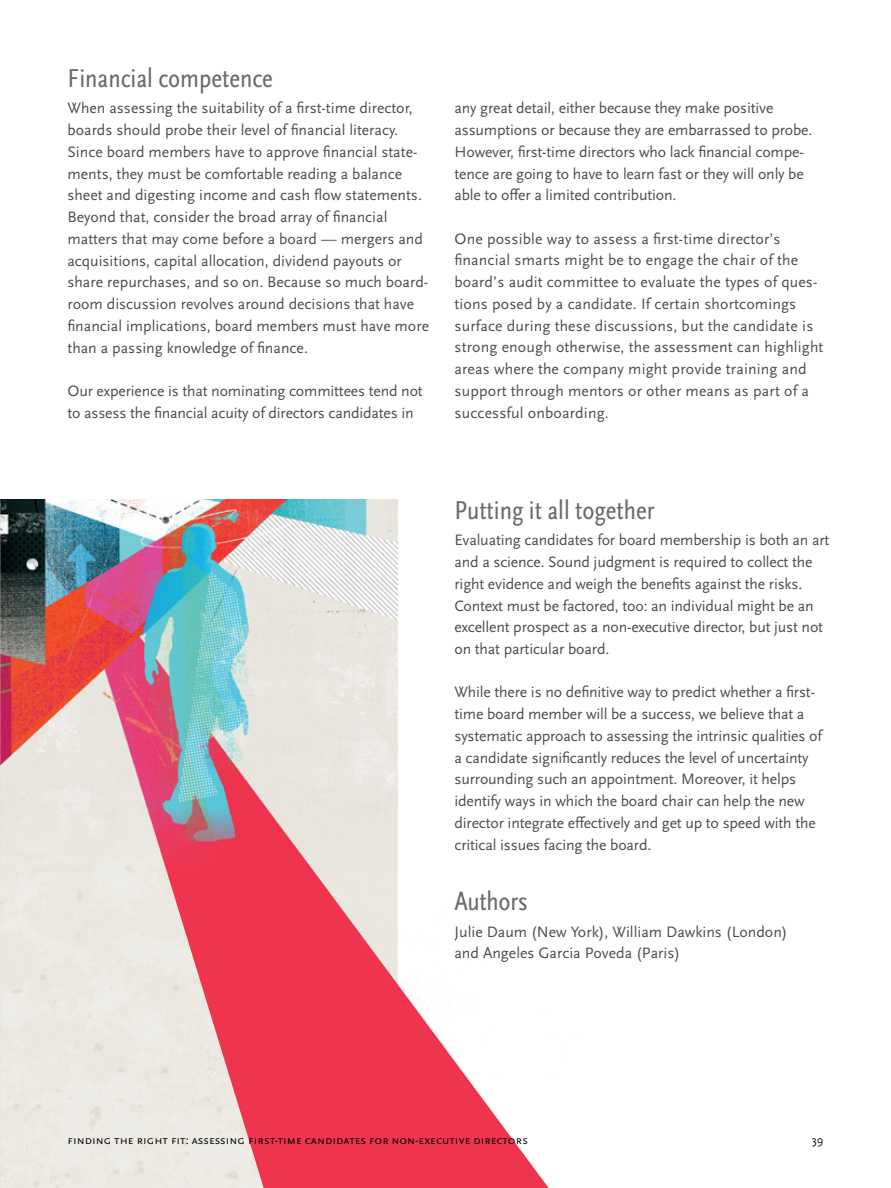
<style>
.page{position:relative;width:891px;height:1188px;background:#fff}
.page>*{position:absolute;margin:0;border:0;box-sizing:border-box;transform-origin:0 0}
.t1{font:condensed 27px "Scala Sans Pro";color:#6f6872}
.t2{font:15.75px/21.8px "Scala Sans Pro";color:#4d4d4f}
.t3{font:12px "Scala Sans Pro";color:#000}
</style>
<div class="page">
<svg style="left:104px;top:636px;width:445px;height:552px"></svg>
<img style="left:1px;top:500px;width:396px;height:371px">
<hr style="left:0;top:500px;width:1px;height:688px;background:#000">
<h1 class="t1" style="left:68px;top:63px;width:207px">Financial competence</h1>
<p class="t2" style="left:68px;top:97px;width:363px">When assessing the suitability of a first-time director, boards should probe their level of financial literacy.<br>Since board members have to approve financial state&shy;ments, they must be comfortable reading a balance sheet and digesting income and cash flow statements.<br>Beyond that, consider the broad array of financial matters that may come before a board — mergers and acquisitions, capital allocation, dividend payouts or share repurchases, and so on. Because so much board&shy;room discussion revolves around decisions that have financial implications, board members must have more than a passing knowledge of finance.</p>
<p class="t2" style="left:68px;top:380px;width:357px">Our experience is that nominating committees tend not to assess the financial acuity of directors candidates in</p>
<p class="t2" style="left:454px;top:97px;width:359px">any great detail, either because they make positive assumptions or because they are embarrassed to probe.<br>However, first-time directors who lack financial compe&shy;tence are going to have to learn fast or they will only be able to offer a limited contribution.</p>
<p class="t2" style="left:454px;top:228px;width:371px">One possible way to assess a first-time director’s financial smarts might be to engage the chair of the board’s audit committee to evaluate the types of ques&shy;tions posed by a candidate. If certain shortcomings surface during these discussions, but the candidate is strong enough otherwise, the assessment can highlight areas where the company might provide training and support through mentors or other means as part of a successful onboarding.</p>
<h1 class="t1" style="left:454px;top:495px;width:202px">Putting it all together</h1>
<p class="t2" style="left:454px;top:529px;width:377px">Evaluating candidates for board membership is both an art and a science. Sound judgment is required to collect the right evidence and weigh the benefits against the risks.<br>Context must be factored, too: an individual might be an excellent prospect as a non-executive director, but just not on that particular board.</p>
<p class="t2" style="left:454px;top:681px;width:371px">While there is no definitive way to predict whether a first&shy;time board member will be a success, we believe that a systematic approach to assessing the intrinsic qualities of a candidate significantly reduces the level of uncertainty surrounding such an appointment. Moreover, it helps identify ways in which the board chair can help the new director integrate effectively and get up to speed with the critical issues facing the board.</p>
<h1 class="t1" style="left:454px;top:886px;width:75px">Authors</h1>
<p class="t2" style="left:454px;top:921px;width:335px">Julie Daum (New York), William Dawkins (London) and Angeles Garcia Poveda (Paris)</p>
<p class="t3" style="left:68px;top:1133px;width:462px">Finding the Right Fit: Assessing First-Time Candidates for Non-Executive Directors</p>
<p class="t3" style="left:812px;top:1133px;width:13px">39</p>
</div>
